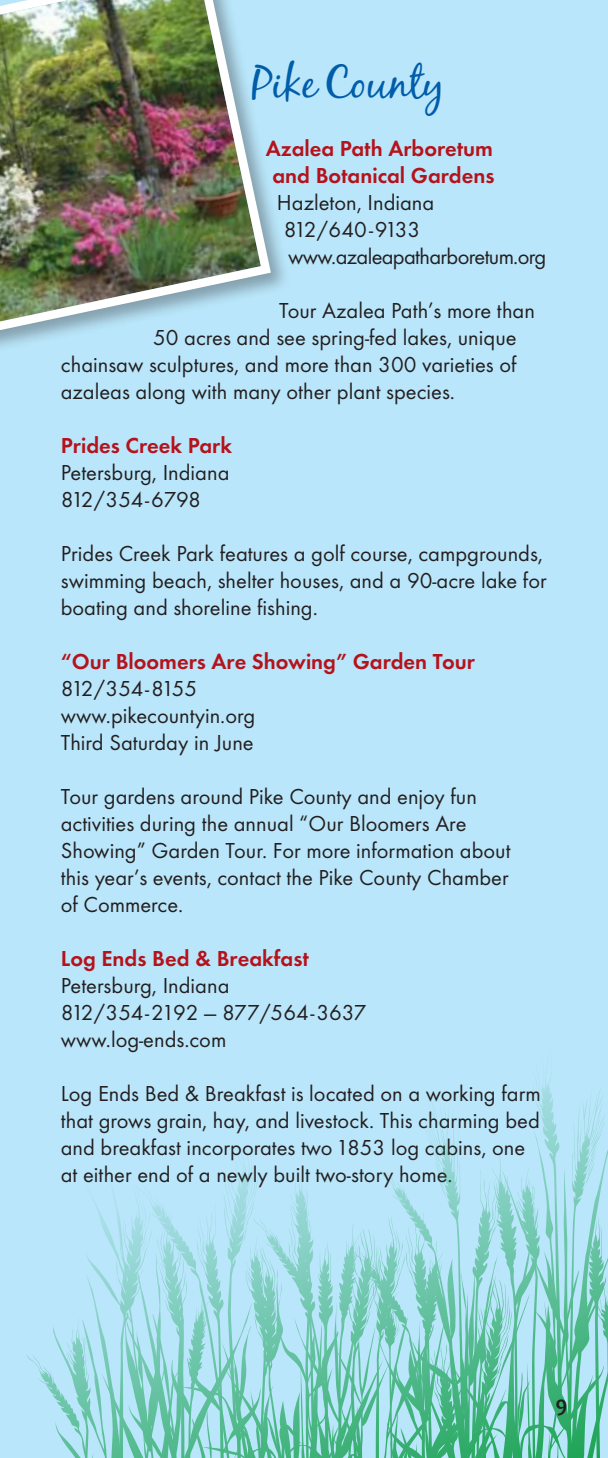
<style>
.page{position:relative;width:608px;height:1458px;background:#b9e6fa}
.page>*{position:absolute;margin:0;border:0;box-sizing:border-box;transform-origin:0 0}
.t1{font:45px "Black Jack";color:#005daa}
.t2{font:22.5px/27px "Futura T";color:#231f20}
.t3{font:600 22.5px/27px "Futura T";color:#b5121b;text-align:center}
.t4{font:22.5px/27px "Futura T";letter-spacing:-.03em;color:#231f20}
.t5{font:700 22.5px "Candara";color:#231f20}
</style>
<div class="page">
<img style="left:0;top:0;width:276px;height:347px">
<svg style="left:26px;top:1084px;width:582px;height:374px"></svg>
<h1 class="t1" style="left:252px;top:55px;width:194px">Pike County</h1>
<p class="t3" style="left:266px;top:135px;width:230px">Azalea Path Arboretum and Botanical Gardens</p>
<p class="t4" style="left:284px;top:189px;width:264px;text-indent:-7px">Hazleton, Indiana<br>812/640-9133 www.azaleapatharboretum.org</p>
<p class="t2" style="left:279px;top:297px;width:257px">Tour Azalea Path’s more than</p>
<p class="t2" style="left:153px;top:324px;width:365px">50 acres and see spring-fed lakes, unique</p>
<p class="t2" style="left:61px;top:351px;width:457px">chainsaw sculptures, and more than 300 varieties of</p>
<p class="t2" style="left:61px;top:378px;width:395px">azaleas along with many other plant species.</p>
<p class="t3" style="left:61px;top:432px;width:173px">Prides Creek Park</p>
<p class="t2" style="left:61px;top:459px;width:170px">Petersburg, Indiana<br>812/354-6798</p>
<p class="t2" style="left:61px;top:540px;width:487px">Prides Creek Park features a golf course, campgrounds, swimming beach, shelter houses, and a 90-acre lake for boating and shoreline fishing.</p>
<p class="t3" style="left:61px;top:648px;width:415px">“Our Bloomers Are Showing” Garden Tour</p>
<p class="t2" style="left:61px;top:675px;width:196px">812/354-8155 www.pikecountyin.org<br>Third Saturday in June</p>
<p class="t2" style="left:61px;top:783px;width:451px">Tour gardens around Pike County and enjoy fun activities during the annual “Our Bloomers Are Showing” Garden Tour. For more information about this year’s events, contact the Pike County Chamber of Commerce.</p>
<p class="t3" style="left:61px;top:945px;width:249px">Log Ends Bed &amp; Breakfast</p>
<p class="t2" style="left:61px;top:972px;width:307px">Petersburg, Indiana<br>812/354-2192 — 877/564-3637 www.log-ends.com</p>
<p class="t2" style="left:61px;top:1080px;width:481px">Log Ends Bed &amp; Breakfast is located on a working farm that grows grain, hay, and livestock. This charming bed and breakfast incorporates two 1853 log cabins, one at either end of a newly built two-story home.</p>
<p class="t5" style="left:555px;top:1390px;width:13px">9</p>
</div>
